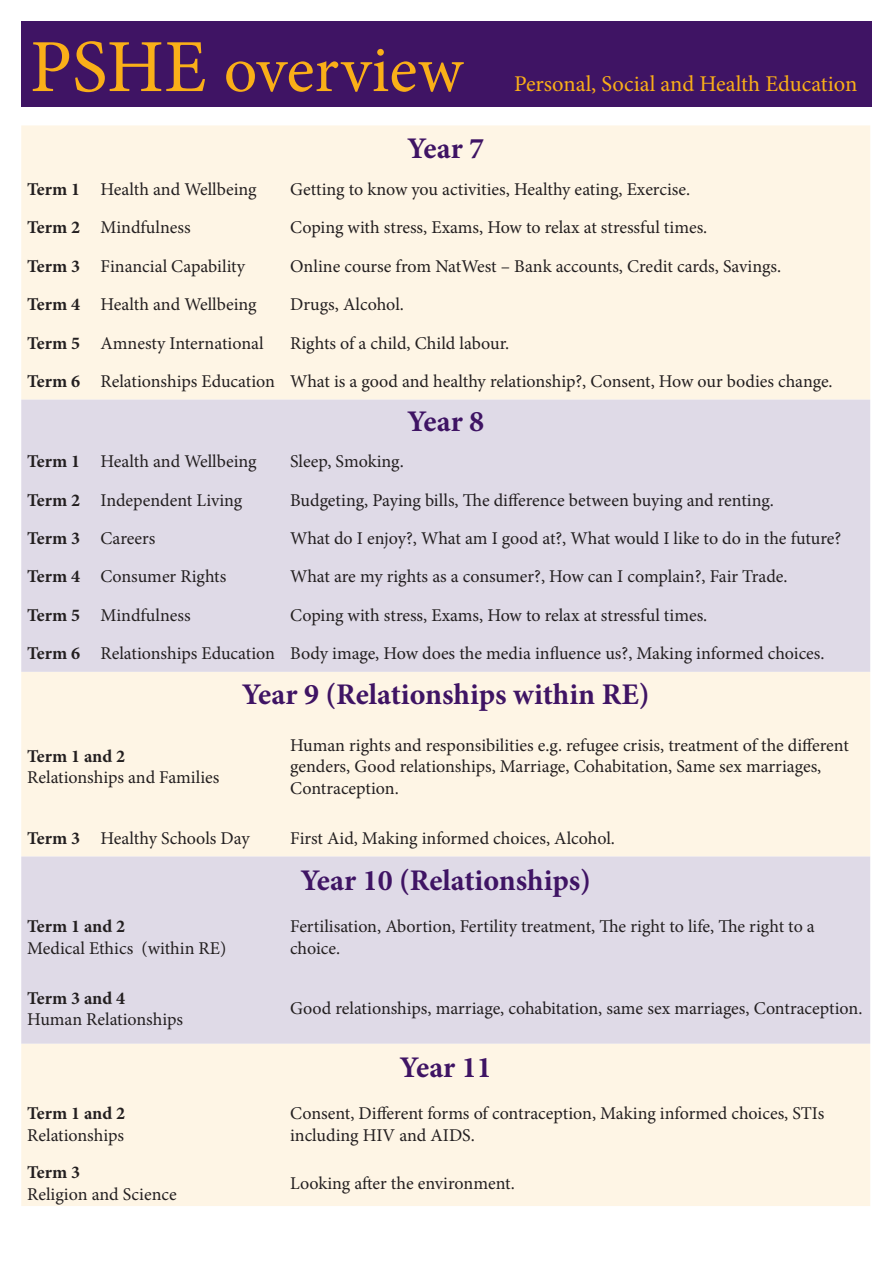
<style>
.page{position:relative;width:893px;height:1263px;background:#fff}
.page>*{position:absolute;margin:0;border:0;box-sizing:border-box;transform-origin:0 0}
.t1{font:66px "Minion Pro";color:#faaf18}
.t2{font:700 30px "Minion Pro";letter-spacing:-.005em;color:#3f1464}
.t3{font:22.5px "Minion Pro";color:#faaf18}
.t4{font:18px/21.6px "Minion Pro";color:#231f20}
.t5{font:700 18px "Minion Pro";letter-spacing:-.005em;color:#231f20}
.s1{font-size:75px}
.s2{font-weight:700}
</style>
<div class="page">
<div style="left:21px;top:21px;width:851px;height:85px;background:#3f1464"></div>
<div style="left:21px;top:125px;width:849px;height:1081px;background:#fef5e5"></div>
<svg style="left:21px;top:400px;width:849px;height:644px;background:#e7e1e6"></svg>
<h1 class="t1" style="left:30px;top:26px;width:435px"><span class="s1">PSHE</span> overview</h1>
<h2 class="t2" style="left:407px;top:128px;width:79px">Year 7</h2>
<p class="t3" style="left:514px;top:69px;width:345px">Personal, Social and Health Education</p>
<p class="t4" style="left:27px;top:179px;width:231px"><span class="s2">Term 1</span> Health and Wellbeing</p>
<p class="t4" style="left:290px;top:179px;width:402px">Getting to know you activities, Healthy eating, Exercise.</p>
<p class="t4" style="left:27px;top:217px;width:165px"><span class="s2">Term 2</span> Mindfulness</p>
<p class="t4" style="left:290px;top:217px;width:419px">Coping with stress, Exams, How to relax at stressful times.</p>
<p class="t4" style="left:27px;top:255px;width:219px"><span class="s2">Term 3</span> Financial Capability</p>
<p class="t4" style="left:290px;top:255px;width:493px">Online course from NatWest – Bank accounts, Credit cards, Savings.</p>
<p class="t4" style="left:27px;top:294px;width:231px"><span class="s2">Term 4</span> Health and Wellbeing</p>
<p class="t4" style="left:290px;top:294px;width:115px">Drugs, Alcohol.</p>
<p class="t4" style="left:27px;top:332px;width:238px"><span class="s2">Term 5</span> Amnesty International</p>
<p class="t4" style="left:27px;top:324px;width:807px;line-height:38.4px;text-indent:263px">Rights of a child, Child labour.<br><span class="s2">Term 6</span> Relationships Education What is a good and healthy relationship?, Consent, How our bodies change.</p>
<h2 class="t2" style="left:407px;top:401px;width:79px">Year 8</h2>
<p class="t4" style="left:27px;top:451px;width:231px"><span class="s2">Term 1</span> Health and Wellbeing</p>
<p class="t4" style="left:290px;top:451px;width:115px">Sleep, Smoking.</p>
<p class="t4" style="left:27px;top:489px;width:217px"><span class="s2">Term 2</span> Independent Living</p>
<p class="t4" style="left:290px;top:489px;width:485px">Budgeting, Paying bills, The difference between buying and renting.</p>
<p class="t4" style="left:27px;top:527px;width:130px"><span class="s2">Term 3</span> Careers</p>
<p class="t4" style="left:290px;top:527px;width:553px">What do I enjoy?, What am I good at?, What would I like to do in the future?</p>
<p class="t4" style="left:27px;top:566px;width:201px"><span class="s2">Term 4</span> Consumer Rights</p>
<p class="t4" style="left:290px;top:566px;width:499px">What are my rights as a consumer?, How can I complain?, Fair Trade.</p>
<p class="t4" style="left:27px;top:604px;width:165px"><span class="s2">Term 5</span> Mindfulness</p>
<p class="t4" style="left:27px;top:596px;width:799px;line-height:38.4px;text-indent:263px">Coping with stress, Exams, How to relax at stressful times.<br><span class="s2">Term 6</span> Relationships Education Body image, How does the media influence us?, Making informed choices.</p>
<h2 class="t2" style="left:242px;top:673px;width:409px">Year 9 (Relationships within RE)</h2>
<p class="t5" style="left:27px;top:743px;width:99px">Term 1 and 2</p>
<p class="t4" style="left:27px;top:767px;width:194px">Relationships and Families</p>
<p class="t4" style="left:290px;top:734px;width:560px">Human rights and responsibilities e.g. refugee crisis, treatment of the different genders, Good relationships, Marriage, Cohabitation, Same sex marriages,<br>Contraception.</p>
<p class="t4" style="left:27px;top:827px;width:224px"><span class="s2">Term 3</span> Healthy Schools Day</p>
<p class="t4" style="left:290px;top:827px;width:326px">First Aid, Making informed choices, Alcohol.</p>
<h2 class="t2" style="left:301px;top:859px;width:292px">Year 10 (Relationships)</h2>
<p class="t5" style="left:27px;top:914px;width:99px">Term 1 and 2</p>
<p class="t4" style="left:27px;top:937px;width:201px">Medical Ethics (within RE)</p>
<p class="t4" style="left:290px;top:916px;width:526px">Fertilisation, Abortion, Fertility treatment, The right to life, The right to a choice.</p>
<p class="t5" style="left:27px;top:985px;width:99px">Term 3 and 4</p>
<p class="t4" style="left:27px;top:1009px;width:157px">Human Relationships</p>
<p class="t5" style="left:27px;top:1101px;width:99px">Term 1 and 2</p>
<p class="t4" style="left:27px;top:1124px;width:98px">Relationships</p>
<p class="t5" style="left:27px;top:1160px;width:54px">Term 3</p>
<p class="t4" style="left:27px;top:1183px;width:151px">Religion and Science</p>
<p class="t4" style="left:290px;top:998px;width:574px">Good relationships, marriage, cohabitation, same sex marriages, Contraception.</p>
<h2 class="t2" style="left:400px;top:1046px;width:94px">Year 11</h2>
<p class="t4" style="left:290px;top:1103px;width:536px">Consent, Different forms of contraception, Making informed choices, STIs including HIV and AIDS.</p>
<p class="t4" style="left:290px;top:1173px;width:226px">Looking after the environment.</p>
</div>
